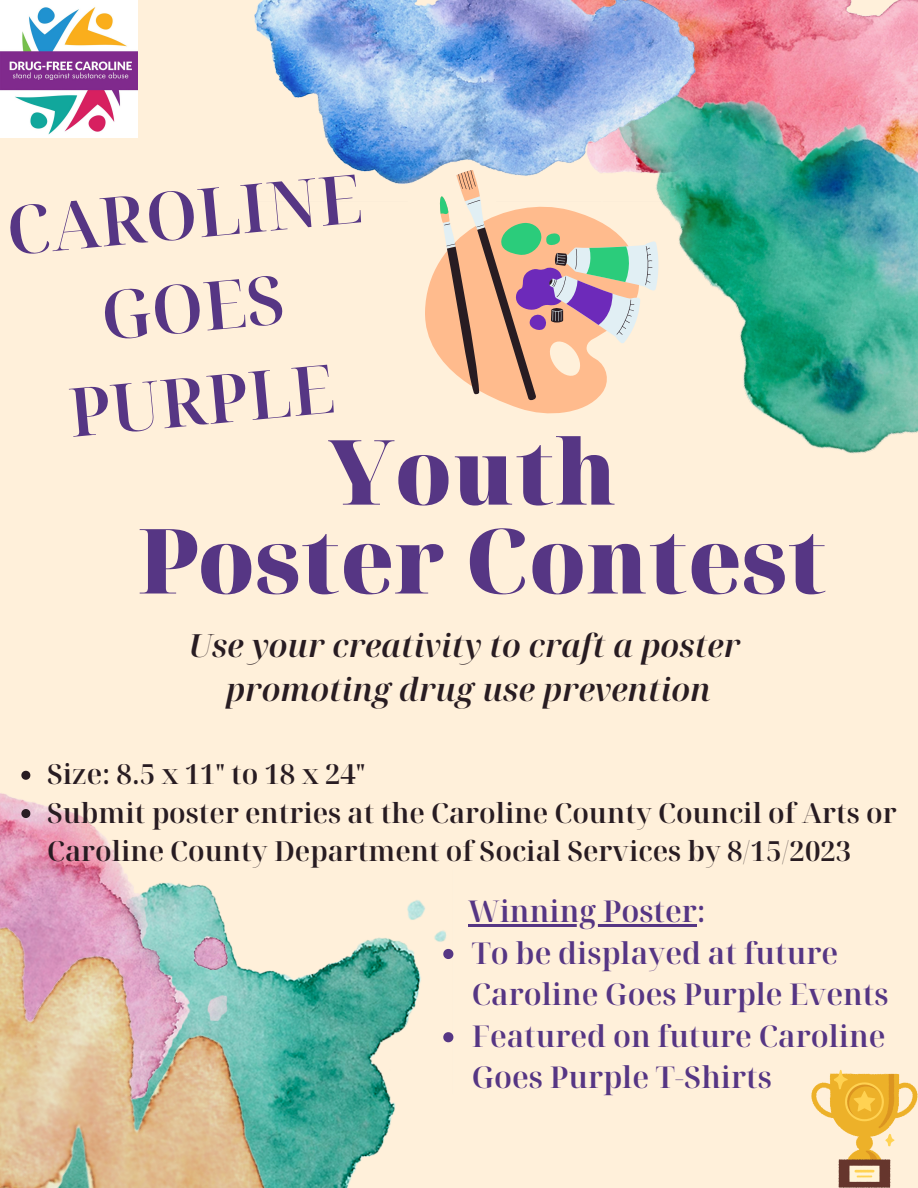
<style>
.page{position:relative;width:918px;height:1188px;background:#fff0da}
.page>*{position:absolute;margin:0;border:0;box-sizing:border-box;transform-origin:0 0}
.t1{font:900 90.15px "Noto Serif Display";color:#563684}
.t2{font:600 67.35px/93.4px "Noto Serif Display";color:#563684;text-align:center}
.t3{font:italic 600 31.8px "Noto Serif Display";color:#281c22}
.t4{font:600 30px/41.7px "Noto Serif Display";color:#563684}
.t5{font:600 27.75px/38.2px "Noto Serif Display";color:#281c22}
</style>
<div class="page">
<img style="left:0;top:793px;width:114px;height:61px">
<img style="left:664px;top:0;width:254px;height:454px">
<img style="left:0;top:854px;width:541px;height:334px">
<img style="left:254px;top:0;width:447px;height:201px">
<svg style="left:402px;top:183px;width:187px;height:231px"></svg>
<svg style="left:419px;top:165px;width:245px;height:239px"></svg>
<svg style="left:811px;top:1070px;width:107px;height:118px"></svg>
<img style="left:0;top:0;width:137px;height:137px">
<svg style="left:21px;top:771px;width:9px;height:9px"></svg>
<svg style="left:21px;top:809px;width:9px;height:9px"></svg>
<svg style="left:443px;top:949px;width:10px;height:10px"></svg>
<svg style="left:443px;top:1032px;width:10px;height:10px"></svg>
<hr style="left:468px;top:924px;width:229px;height:2px;background:#563684">
<p class="t2" style="left:3px;top:182px;width:358px;rotate:-5deg">CAROLINE<br>GOES<br>PURPLE</p>
<p class="t1" style="left:328px;top:408px;width:291px">Youth</p>
<p class="t1" style="left:138px;top:497px;width:691px">Poster Contest</p>
<p class="t3" style="left:189px;top:623px;width:553px">Use your creativity to craft a poster</p>
<p class="t3" style="left:226px;top:667px;width:486px">promoting drug use prevention</p>
<p class="t5" style="left:47px;top:754px;width:319px">Size: 8.5 x 11" to 18 x 24"</p>
<p class="t5" style="left:47px;top:793px;width:851px">Submit poster entries at the Caroline County Council of Arts or<br>Caroline County Department of Social Services by 8/15/2023</p>
<p class="t4" style="left:468px;top:889px;width:239px">Winning Poster:</p>
<p class="t4" style="left:472px;top:931px;width:418px">To be displayed at future<br>Caroline Goes Purple Events</p>
<p class="t4" style="left:472px;top:1014px;width:415px">Featured on future Caroline<br>Goes Purple T-Shirts</p>
</div>
